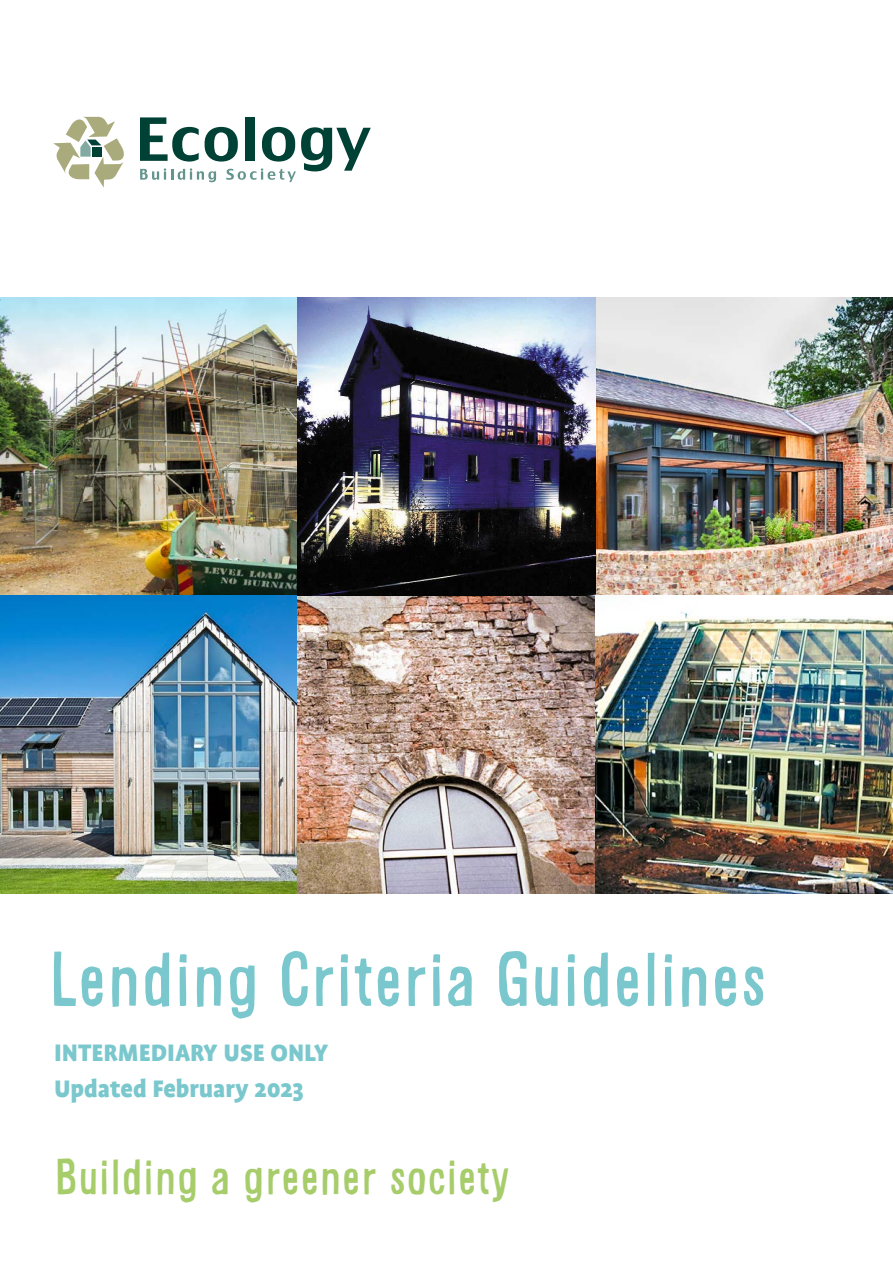
<style>
.page{position:relative;width:893px;height:1263px;background:#fff}
.page>*{position:absolute;margin:0;border:0;box-sizing:border-box;transform-origin:0 0}
.t1{font:72px "Alsina Ultrajada";color:#7ac8cd}
.t2{font:47.1px "Alsina Ultrajada";color:#a7cc6a}
.t3{font:900 27px/36px "Profile";color:#7ac8cd}
</style>
<div class="page">
<svg style="left:140px;top:117px;width:231px;height:65px"></svg>
<svg style="left:53px;top:116px;width:71px;height:72px"></svg>
<img style="left:0;top:298px;width:893px;height:595px">
<h1 class="t1" style="left:49px;top:927px;width:720px">Lending Criteria Guidelines</h1>
<p class="t3" style="left:54px;top:1034px;width:276px">INTERMEDIARY USE ONLY<br>Updated February 2023</p>
<h2 class="t2" style="left:55px;top:1143px;width:457px">Building a greener society</h2>
</div>
